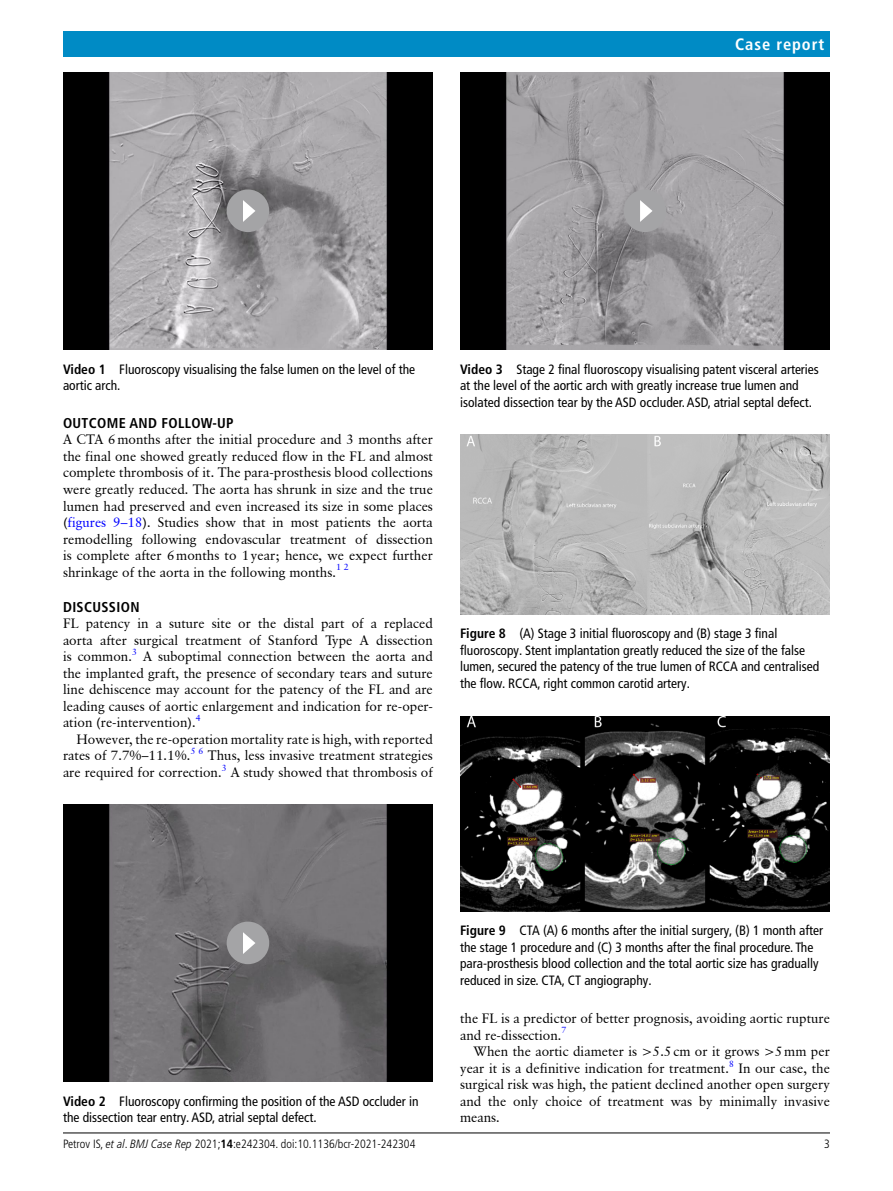
<style>
.page{position:relative;width:893px;height:1191px;background:#fff}
.page>*{position:absolute;margin:0;border:0;box-sizing:border-box;transform-origin:0 0}
.t1{font:700 condensed 16.5px "Frutiger LT Pro";letter-spacing:.055em;color:#fff}
.t2{font:700 condensed 14.25px "Frutiger LT Pro";letter-spacing:.025em;color:#000}
.t3{font:13.5px/16.5px "Classical Garamond BT";color:#000;text-align:justify}
.t4{font:condensed 13.5px/16.5px "Frutiger LT Pro";color:#000}
.t5{font:300 condensed 12px "Frutiger LT Pro";color:#000}
.s1{font-weight:700}
.s2{color:#00f}
.s3{font-style:italic}
</style>
<div class="page">
<hr style="left:63px;top:1132px;width:767px;height:1px;background:#000">
<div style="left:63px;top:31px;width:767px;height:25px;background:#008bc5"></div>
<img style="left:63px;top:72px;width:370px;height:277px">
<img style="left:63px;top:804px;width:370px;height:277px">
<img style="left:460px;top:72px;width:370px;height:277px">
<img style="left:460px;top:435px;width:370px;height:179px">
<img style="left:460px;top:716px;width:370px;height:195px">
<div style="left:227px;top:189px;width:42px;height:43px;background:#a4a4a6;border-radius:50%"></div>
<svg style="left:243px;top:200px;width:12px;height:22px"></svg>
<div style="left:227px;top:921px;width:42px;height:43px;background:#a4a4a6;border-radius:50%"></div>
<svg style="left:243px;top:932px;width:12px;height:22px"></svg>
<div style="left:624px;top:189px;width:42px;height:43px;background:#a4a4a6;border-radius:50%"></div>
<svg style="left:640px;top:200px;width:12px;height:22px"></svg>
<p class="t1" style="left:735px;top:34px;width:91px">Case report</p>
<p class="t4" style="left:63px;top:361px;width:354px"><span class="s1">Video 1</span> Fluoroscopy visualising the false lumen on the level of the aortic arch.</p>
<p class="t2" style="left:63px;top:414px;width:172px">OUTCOME AND FOLLOW-UP</p>
<p class="t3" style="left:63px;top:431px;width:371px">A CTA 6months after the initial procedure and 3 months after the final one showed greatly reduced flow in the FL and almost complete thrombosis of it. The para-prosthesis blood collections were greatly reduced. The aorta has shrunk in size and the true lumen had preserved and even increased its size in some places (<span class="s2">figures 9–18</span>). Studies show that in most patients the aorta remodelling following endovascular treatment of dissection is complete after 6months to 1year; hence, we expect further shrinkage of the aorta in the following months.<sup>1</sup> <sup>2</sup></p>
<p class="t2" style="left:63px;top:598px;width:78px">DISCUSSION</p>
<p class="t3" style="left:63px;top:615px;width:371px">FL patency in a suture site or the distal part of a replaced aorta after surgical treatment of Stanford Type A dissection is common.<sup>3</sup> A suboptimal connection between the aorta and the implanted graft, the presence of secondary tears and suture line dehiscence may account for the patency of the FL and are leading causes of aortic enlargement and indication for re-oper&shy;ation (re-intervention).<sup>4</sup></p>
<p class="t3" style="left:63px;top:730px;width:371px;text-indent:14px">However, the re-operation mortality rate is high, with reported rates of 7.7%–11.1%.<sup>5</sup> <sup>6</sup> Thus, less invasive treatment strategies are required for correction.<sup>3</sup> A study showed that thrombosis of</p>
<p class="t4" style="left:460px;top:361px;width:360px"><span class="s1">Video 3</span> Stage 2 final fluoroscopy visualising patent visceral arteries at the level of the aortic arch with greatly increase true lumen and isolated dissection tear by the ASD occluder. ASD, atrial septal defect.</p>
<p class="t4" style="left:460px;top:625px;width:361px"><span class="s1">Figure 8</span> (A) Stage 3 initial fluoroscopy and (B) stage 3 final fluoroscopy. Stent implantation greatly reduced the size of the false lumen, secured the patency of the true lumen of RCCA and centralised the flow. RCCA, right common carotid artery.</p>
<p class="t4" style="left:63px;top:1092px;width:357px"><span class="s1">Video 2</span> Fluoroscopy confirming the position of the ASD occluder in the dissection tear entry. ASD, atrial septal defect.</p>
<p class="t4" style="left:460px;top:922px;width:365px"><span class="s1">Figure 9</span> CTA (A) 6 months after the initial surgery, (B) 1 month after the stage 1 procedure and (C) 3 months after the final procedure. The para-prosthesis blood collection and the total aortic size has gradually reduced in size. CTA, CT angiography.</p>
<p class="t3" style="left:460px;top:1010px;width:371px">the FL is a predictor of better prognosis, avoiding aortic rupture and re-dissection.<sup>7</sup></p>
<p class="t3" style="left:460px;top:1043px;width:371px;text-indent:14px">When the aortic diameter is &gt;5.5cm or it grows &gt;5mm per year it is a definitive indication for treatment.<sup>8</sup> In our case, the surgical risk was high, the patient declined another open surgery and the only choice of treatment was by minimally invasive means.</p>
<p class="t5" style="left:63px;top:1136px;width:354px">Petrov IS, <span class="s3">et al</span>. <span class="s3">BMJ Case Rep</span> 2021;<span class="s1">14</span>:e242304. doi:10.1136/bcr-2021-242304</p>
<p class="t5" style="left:824px;top:1136px;width:7px">3</p>
</div>
